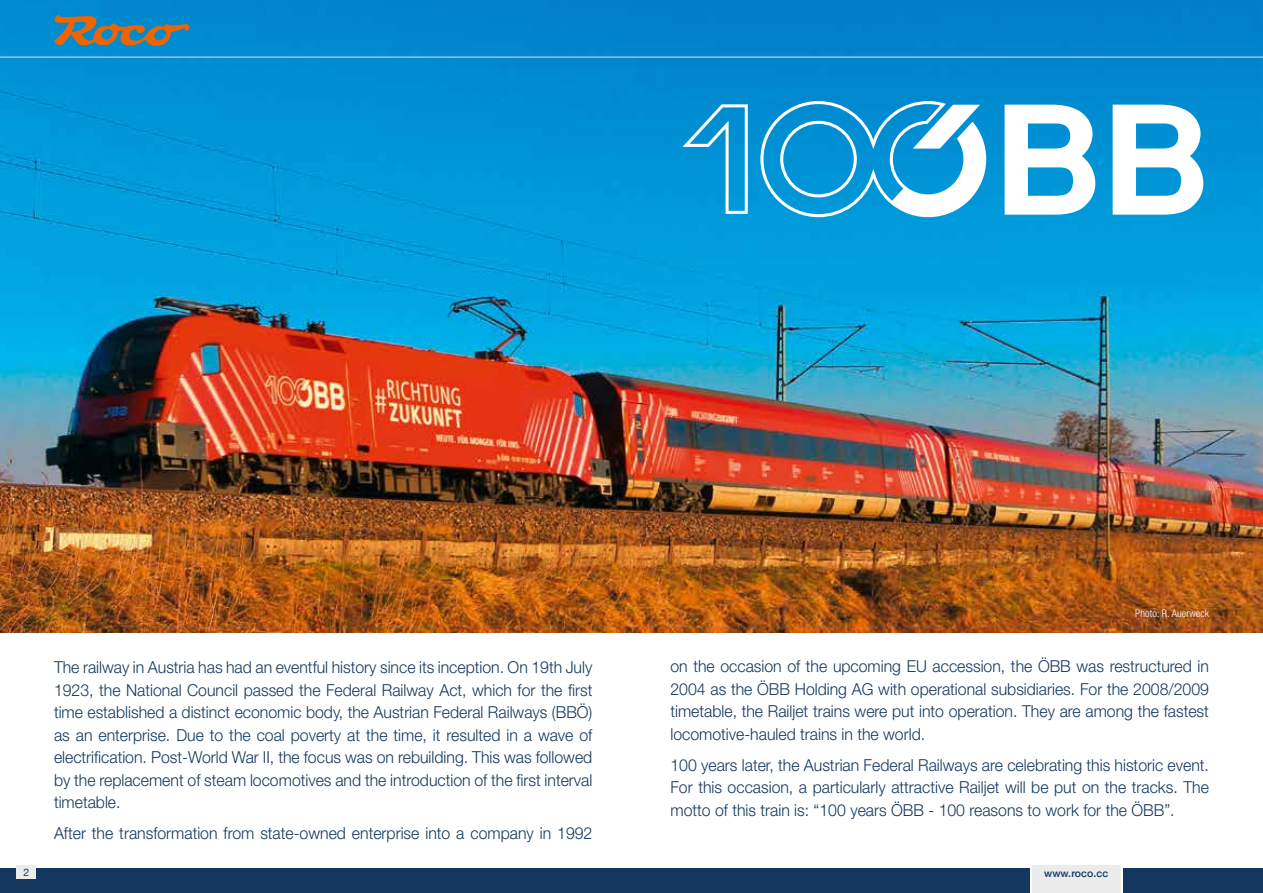
<style>
.page{position:relative;width:1263px;height:893px;background:#fff}
.page>*{position:absolute;margin:0;border:0;box-sizing:border-box;transform-origin:0 0}
.t1{font:300 16.5px/22.5px "Helvetica Neue LT Std";color:#14375f;text-align:justify;scale:.96 1}
.t2{font:300 condensed 10.5px "Helvetica Neue LT Std";letter-spacing:.01em;color:#fff}
.t3{font:500 10.5px "Helvetica Neue";letter-spacing:.01em;color:#14375f}
.t4{font:10.5px "Helvetica Neue";color:#14375f}
</style>
<div class="page">
<div style="left:1032px;top:865px;width:89px;height:28px;background:#ececed"></div>
<div style="left:0;top:868px;width:1030px;height:25px;background:#14375f"></div>
<div style="left:1124px;top:868px;width:139px;height:25px;background:#14375f"></div>
<div style="left:17px;top:865px;width:19px;height:14px;background:#ececed"></div>
<img style="left:0;top:0;width:1263px;height:632px">
<svg style="left:1113px;top:105px;width:90px;height:110px"></svg>
<svg style="left:1004px;top:105px;width:91px;height:110px"></svg>
<svg style="left:682px;top:104px;width:66px;height:110px;background:#25a1db"></svg>
<svg style="left:760px;top:101px;width:226px;height:116px"></svg>
<svg style="left:54px;top:15px;width:136px;height:32px;background:#5e7b7d"></svg>
<hr style="left:0;top:57px;width:1263px;height:1px;background:#e3e3e3">
<p class="t1" style="left:54px;top:656px;width:562px">The railway in Austria has had an eventful history since its inception. On 19th July 1923, the National Council passed the Federal Railway Act, which for the first time established a distinct economic body, the Austrian Federal Railways (BBÖ) as an enterprise. Due to the coal poverty at the time, it resulted in a wave of electrification. Post-World War II, the focus was on rebuilding. This was followed by the replacement of steam locomotives and the introduction of the first interval timetable.</p>
<p class="t1" style="left:54px;top:822px;width:562px">After the transformation from state-owned enterprise into a company in 1992</p>
<p class="t2" style="left:1135px;top:607px;width:75px">Photo: R. Auerweck</p>
<p class="t1" style="left:670px;top:655px;width:562px">on the occasion of the upcoming EU accession, the ÖBB was restructured in 2004 as the ÖBB Holding AG with operational subsidiaries. For the 2008/2009 timetable, the Railjet trains were put into operation. They are among the fastest locomotive-hauled trains in the world.</p>
<p class="t1" style="left:670px;top:753px;width:562px">100 years later, the Austrian Federal Railways are celebrating this historic event.<br>For this occasion, a particularly attractive Railjet will be put on the tracks. The motto of this train is: “100 years ÖBB - 100 reasons to work for the ÖBB”.</p>
<p class="t4" style="left:24px;top:865px;width:7px">2</p>
<p class="t3" style="left:1044px;top:864px;width:66px">www.roco.cc</p>
</div>
